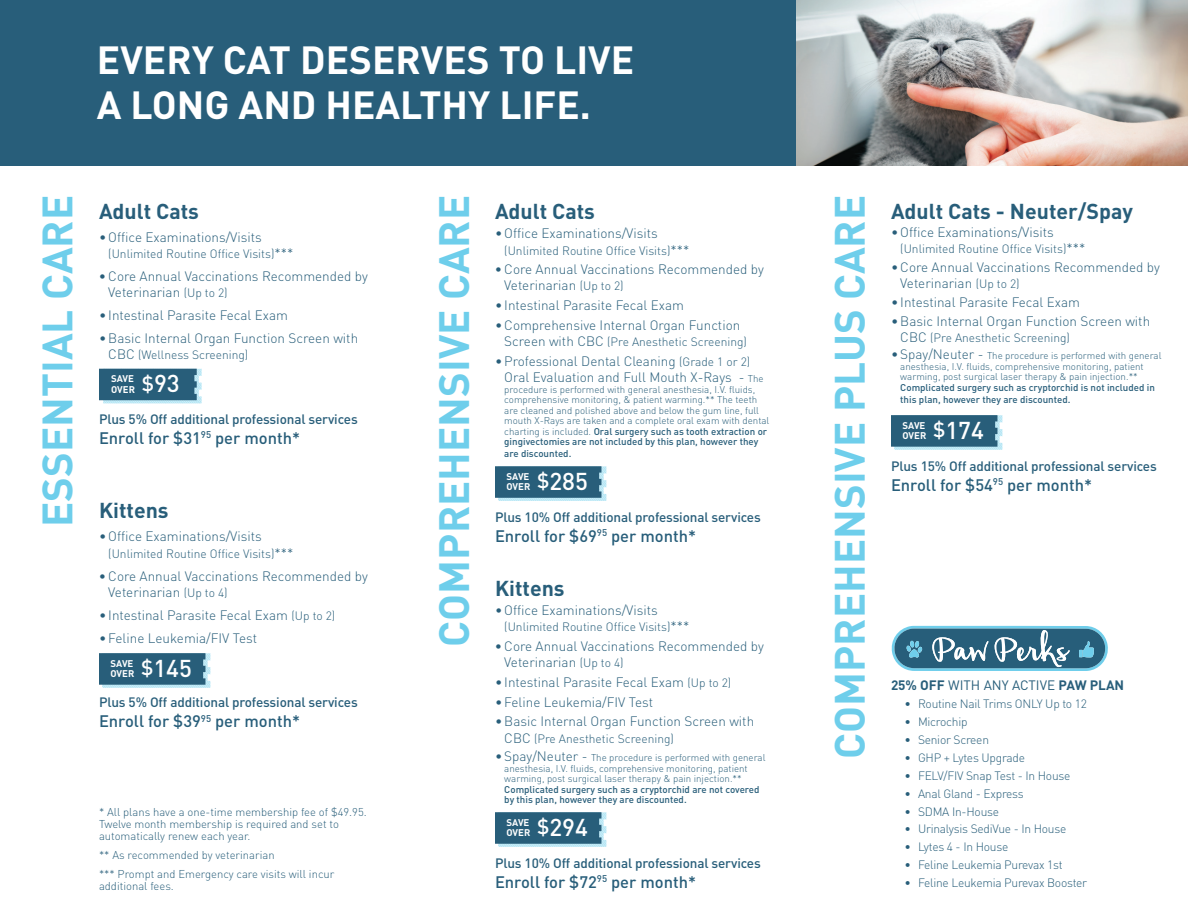
<style>
.page{position:relative;width:1188px;height:918px;background:#fff}
.page>*{position:absolute;margin:0;border:0;box-sizing:border-box;transform-origin:0 0}
.t1{font:700 41.85px "DIN";color:#6eceeb}
.t2{font:700 38.85px/44.5px "DIN";color:#fff}
.t3{font:700 21.3px "DIN";color:#285e7a}
.t4{font:500 16.5px "DIN";color:#285e7a}
.t5{font:300 13.5px/16.2px "DIN";color:#285e7a}
.t6{font:500 13.5px "DIN";letter-spacing:-.01em;color:#285e7a}
.t7{font:700 13.5px "DIN";color:#285e7a}
.t8{font:300 12px "DIN";letter-spacing:-.015em;color:#285e7a}
.t9{font:300 11.25px/12px "DIN";color:#285e7a}
.t10{font:300 9.75px/10.5px "DIN";color:#285e7a}
.t11{font:500 9.75px/12px "DIN";color:#285e7a}
.t12{font:700 9.6px/10.4px "DIN";color:#fff}
.s1{font-size:13.5px}
.s2{font-size:12px}
.s3{font-size:9.75px}
.s4{font-weight:500}
.s5{font-weight:500;font-size:24.15px}
.s6{font-weight:400}
</style>
<div class="page">
<svg style="left:99px;top:653px;width:112px;height:35px;background:#40738c"></svg>
<svg style="left:495px;top:812px;width:112px;height:35px;background:#40738c"></svg>
<svg style="left:891px;top:415px;width:112px;height:35px;background:#40738c"></svg>
<svg style="left:495px;top:466px;width:112px;height:35px;background:#40738c"></svg>
<svg style="left:99px;top:369px;width:103px;height:34px;background:#3d718b"></svg>
<svg style="left:891px;top:626px;width:217px;height:45px;background:#568aa1"></svg>
<div style="left:0;top:0;width:796px;height:166px;background:#285e7a"></div>
<img style="left:796px;top:0;width:392px;height:166px">
<h2 class="t2" style="left:97px;top:36px;width:539px">EVERY CAT DESERVES TO LIVE<br>A LONG AND HEALTHY LIFE.</h2>
<h1 class="t1" style="left:30px;top:527px;width:333px;rotate:-90deg">ESSENTIAL CARE</h1>
<h1 class="t1" style="left:427px;top:647px;width:453px;rotate:-90deg">COMPREHENSIVE CARE</h1>
<h1 class="t1" style="left:822px;top:759px;width:566px;rotate:-90deg">COMPREHENSIVE PLUS CARE</h1>
<h3 class="t3" style="left:495px;top:197px;width:102px">Adult Cats</h3>
<p class="t5" style="left:495px;top:225px;width:164px">•Office Examinations/Visits</p>
<p class="t8" style="left:504px;top:243px;width:187px">(Unlimited Routine Office Visits)<span class="s1">***</span></p>
<p class="t5" style="left:504px;top:261px;width:261px;text-indent:-9px">•Core Annual Vaccinations Recommended by<br>Veterinarian <span class="s2">(Up to 2)</span></p>
<p class="t5" style="left:495px;top:297px;width:191px">• Intestinal Parasite Fecal Exam</p>
<p class="t5" style="left:495px;top:317px;width:247px">•Comprehensive Internal Organ Function</p>
<p class="t8" style="left:504px;top:334px;width:244px"><span class="s1">Screen with CBC</span> (Pre Anesthetic Screening)</p>
<p class="t5" style="left:504px;top:353px;width:261px;text-indent:-9px">•Professional Dental Cleaning <span class="s2">(Grade 1 or 2)<br></span>Oral Evaluation and Full Mouth X-Rays - <span class="s3">The</span></p>
<p class="t10" style="left:504px;top:384px;width:267px">procedure is performed with general anesthesia, I.V. fluids, comprehensive monitoring, &amp; patient warming.** The teeth are cleaned and polished above and below the gum line, full mouth X-Rays are taken and a complete oral exam with dental charting is included. <span class="s4">Oral surgery such as tooth extraction or gingivectomies are not included by this plan, however they</span></p>
<p class="t11" style="left:504px;top:447px;width:69px">are discounted.</p>
<h3 class="t3" style="left:99px;top:197px;width:102px">Adult Cats</h3>
<p class="t5" style="left:99px;top:229px;width:164px">•Office Examinations/Visits</p>
<p class="t8" style="left:108px;top:246px;width:187px">(Unlimited Routine Office Visits)<span class="s1">***</span></p>
<p class="t5" style="left:108px;top:268px;width:261px;text-indent:-9px">•Core Annual Vaccinations Recommended by<br>Veterinarian <span class="s2">(Up to 2)</span></p>
<p class="t5" style="left:99px;top:307px;width:191px">• Intestinal Parasite Fecal Exam</p>
<p class="t5" style="left:99px;top:330px;width:261px">•Basic Internal Organ Function Screen with</p>
<p class="t8" style="left:108px;top:347px;width:141px"><span class="s1">CBC</span> (Wellness Screening)</p>
<p class="t12" style="left:111px;top:373px;width:70px">SAVE<br>OVER <sup>$</sup><span class="s5">93</span></p>
<p class="t6" style="left:99px;top:410px;width:260px">Plus 5% Off additional professional services</p>
<p class="t4" style="left:99px;top:427px;width:203px">Enroll for $31<sup>95</sup> per month*</p>
<p class="t12" style="left:507px;top:471px;width:83px">SAVE<br>OVER <sup>$</sup><span class="s5">285</span></p>
<h3 class="t3" style="left:99px;top:497px;width:71px">Kittens</h3>
<p class="t5" style="left:99px;top:528px;width:164px">•Office Examinations/Visits</p>
<p class="t8" style="left:108px;top:546px;width:187px">(Unlimited Routine Office Visits)<span class="s1">***</span></p>
<p class="t5" style="left:108px;top:568px;width:261px;text-indent:-9px">•Core Annual Vaccinations Recommended by<br>Veterinarian <span class="s2">(Up to 4)</span></p>
<p class="t5" style="left:99px;top:607px;width:238px">• Intestinal Parasite Fecal Exam <span class="s2">(Up to 2)</span></p>
<p class="t5" style="left:99px;top:630px;width:160px">• Feline Leukemia/FIV Test</p>
<p class="t6" style="left:495px;top:508px;width:267px">Plus 10% Off additional professional services</p>
<p class="t4" style="left:495px;top:525px;width:203px">Enroll for $69<sup>95</sup> per month*</p>
<h3 class="t3" style="left:495px;top:574px;width:71px">Kittens</h3>
<p class="t5" style="left:495px;top:602px;width:164px">•Office Examinations/Visits</p>
<p class="t8" style="left:504px;top:620px;width:187px">(Unlimited Routine Office Visits)<span class="s1">***</span></p>
<p class="t5" style="left:504px;top:638px;width:261px;text-indent:-9px">•Core Annual Vaccinations Recommended by<br>Veterinarian <span class="s2">(Up to 4)</span></p>
<p class="t5" style="left:495px;top:674px;width:238px">• Intestinal Parasite Fecal Exam <span class="s2">(Up to 2)</span></p>
<p class="t5" style="left:495px;top:694px;width:160px">•Feline Leukemia/FIV Test</p>
<p class="t5" style="left:495px;top:713px;width:261px">•Basic Internal Organ Function Screen with</p>
<p class="t8" style="left:504px;top:731px;width:171px"><span class="s1">CBC</span> (Pre Anesthetic Screening)</p>
<p class="t10" style="left:504px;top:752px;width:263px;text-indent:-9px"><span class="s1">•Spay/Neuter -</span> The procedure is performed with general anesthesia, I.V. fluids, comprehensive monitoring, patient warming, post surgical laser therapy &amp; pain injection.**</p>
<p class="t11" style="left:504px;top:784px;width:257px;line-height:10.5px">Complicated surgery such as a cryptorchid are not covered by this plan, however they are discounted.</p>
<p class="t12" style="left:111px;top:658px;width:83px">SAVE<br>OVER <sup>$</sup><span class="s5">145</span></p>
<p class="t6" style="left:99px;top:694px;width:260px">Plus 5% Off additional professional services</p>
<p class="t4" style="left:99px;top:711px;width:203px">Enroll for $39<sup>95</sup> per month*</p>
<p class="t9" style="left:99px;top:806px;width:269px">* All plans have a one-time membership fee of $49.95.<br>Twelve month membership is required and set to automatically renew each year.</p>
<p class="t9" style="left:99px;top:846px;width:237px;line-height:18.8px">** As recommended by veterinarian<br>*** Prompt and Emergency care visits will incur</p>
<p class="t9" style="left:99px;top:880px;width:76px">additional fees.</p>
<p class="t12" style="left:507px;top:817px;width:83px">SAVE<br>OVER <sup>$</sup><span class="s5">294</span></p>
<p class="t6" style="left:495px;top:854px;width:267px">Plus 10% Off additional professional services</p>
<p class="t4" style="left:495px;top:871px;width:203px">Enroll for $72<sup>95</sup> per month*</p>
<h3 class="t3" style="left:891px;top:197px;width:243px">Adult Cats - Neuter/Spay</h3>
<p class="t5" style="left:891px;top:224px;width:164px">•Office Examinations/Visits</p>
<p class="t8" style="left:900px;top:242px;width:187px">(Unlimited Routine Office Visits)<span class="s1">***</span></p>
<p class="t5" style="left:900px;top:259px;width:261px;text-indent:-9px">•Core Annual Vaccinations Recommended by<br>Veterinarian <span class="s2">(Up to 2)</span></p>
<p class="t5" style="left:891px;top:294px;width:191px">• Intestinal Parasite Fecal Exam</p>
<p class="t5" style="left:891px;top:312px;width:261px">•Basic Internal Organ Function Screen with</p>
<p class="t8" style="left:900px;top:330px;width:171px"><span class="s1">CBC</span> (Pre Anesthetic Screening)</p>
<p class="t10" style="left:900px;top:350px;width:263px;text-indent:-9px"><span class="s1">•Spay/Neuter -</span> The procedure is performed with general anesthesia, I.V. fluids, comprehensive monitoring, patient warming, post surgical laser therapy &amp; pain injection.**</p>
<p class="t11" style="left:900px;top:381px;width:256px">Complicated surgery such as cryptorchid is not included in this plan, however they are discounted.</p>
<p class="t12" style="left:903px;top:420px;width:83px">SAVE<br>OVER <sup>$</sup><span class="s5">174</span></p>
<p class="t6" style="left:891px;top:457px;width:267px">Plus 15% Off additional professional services</p>
<p class="t4" style="left:891px;top:474px;width:203px">Enroll for $54<sup>95</sup> per month*</p>
<p class="t7" style="left:891px;top:676px;width:235px">25% OFF <span class="s6">WITH ANY ACTIVE</span> PAW PLAN</p>
<p class="t8" style="left:904px;top:696px;width:184px">• Routine Nail Trims ONLY Up to 12</p>
<p class="t8" style="left:904px;top:714px;width:65px">• Microchip</p>
<p class="t8" style="left:904px;top:732px;width:86px">• Senior Screen</p>
<p class="t8" style="left:904px;top:750px;width:122px">• GHP + Lytes Upgrade</p>
<p class="t8" style="left:904px;top:768px;width:167px">• FELV/FIV Snap Test - In House</p>
<p class="t8" style="left:904px;top:786px;width:121px">• Anal Gland - Express</p>
<p class="t8" style="left:904px;top:804px;width:96px">• SDMA In-House</p>
<p class="t8" style="left:904px;top:822px;width:163px">• Urinalysis SediVue - In House</p>
<p class="t8" style="left:904px;top:840px;width:105px">• Lytes 4 - In House</p>
<p class="t8" style="left:904px;top:858px;width:160px">• Feline Leukemia Purevax 1st</p>
<p class="t8" style="left:904px;top:875px;width:184px">• Feline Leukemia Purevax Booster</p>
</div>
